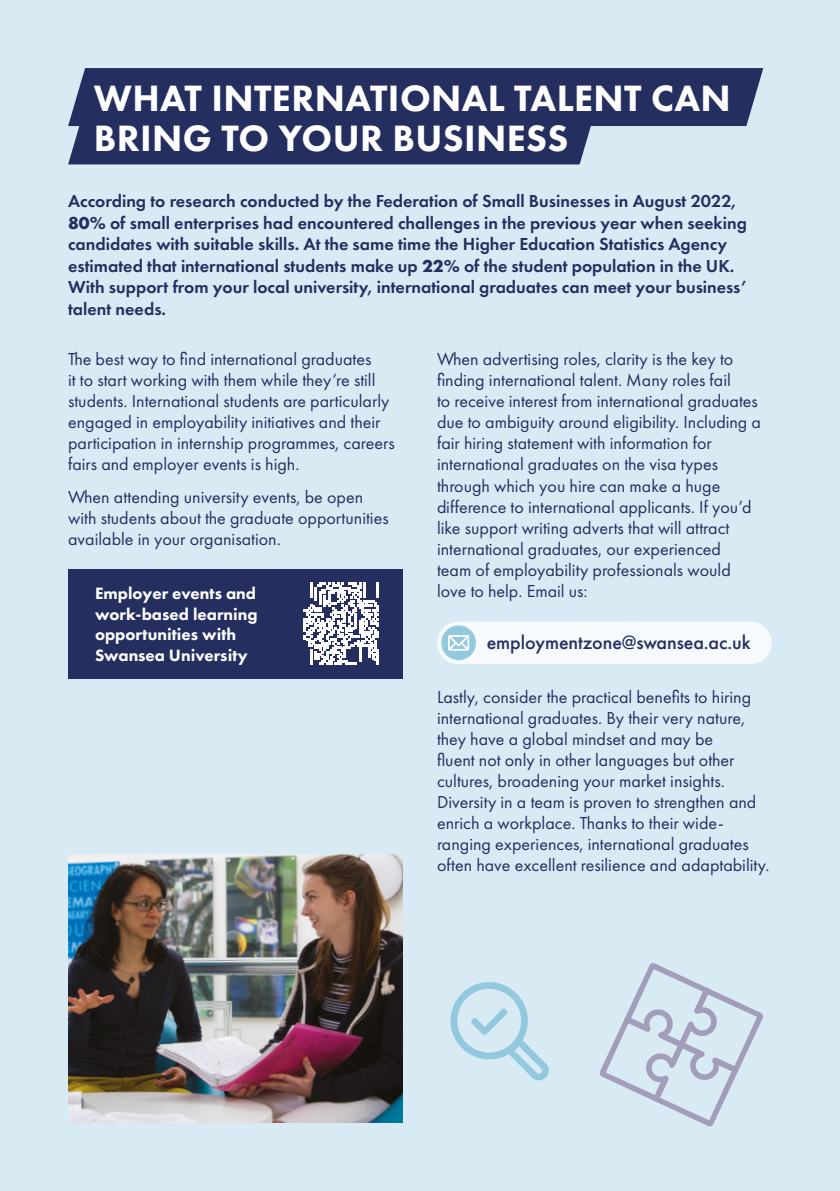
<style>
.page{position:relative;width:840px;height:1191px;background:#fff}
.page>*{position:absolute;margin:0;border:0;box-sizing:border-box;transform-origin:0 0}
.t1{font:800 38px/40px "Futura PT";letter-spacing:.01em;color:#fff}
.t2{font:500 20px "Futura PT";letter-spacing:-.005em;color:#242f60}
.t3{font:18px/21px "Futura PT";color:#242f60}
.t4{font:600 18px/21.6px "Futura PT";color:#242f60}
.t5{font:800 17px/20.4px "Futura PT";color:#fff}
.s1{font-weight:700}
</style>
<div class="page">
<div style="left:0;top:0;width:839px;height:1191px;background:#d8eaf3"></div>
<div style="left:74px;top:68px;width:688px;height:58px;background:#242f60"></div>
<div style="left:68px;top:106px;width:528px;height:58px;background:#242f60"></div>
<div style="left:68px;top:569px;width:335px;height:109px;background:#242f60"></div>
<svg style="left:303px;top:582px;width:76px;height:82px"></svg>
<hr style="left:376px;top:649px;width:3px;height:15px;background:#fff">
<img style="left:68px;top:855px;width:335px;height:268px">
<div style="left:437px;top:621px;width:334px;height:43px;background:#f6fafc;border-radius:21px"></div>
<div style="left:441px;top:625px;width:34px;height:35px;background:#93c9df;border-radius:50%"></div>
<svg style="left:448px;top:635px;width:20px;height:15px"></svg>
<svg style="left:450px;top:982px;width:98px;height:98px"></svg>
<svg style="left:599px;top:963px;width:163px;height:163px"></svg>
<p class="t1" style="left:94px;top:77px;width:638px">WHAT INTERNATIONAL TALENT CAN<br>BRING TO YOUR BUSINESS</p>
<p class="t4" style="left:68px;top:190px;width:680px">According to research conducted by the Federation of Small Businesses in August 2022, <span class="s1">80%</span> of small enterprises had encountered challenges in the previous year when seeking candidates with suitable skills. At the same time the Higher Education Statistics Agency estimated that international students make up <span class="s1">22%</span> of the student population in the UK.<br>With support from your local university, international graduates can meet your business’</p>
<h5 class="t4" style="left:68px;top:298px;width:99px">talent needs.</h5>
<p class="t3" style="left:68px;top:349px;width:328px">The best way to fnd international graduates<br>it to start working with them while they’re still students. International students are particularly engaged in employability initiatives and their participation in internship programmes, careers fairs and employer events is high.</p>
<p class="t3" style="left:68px;top:486px;width:322px">When attending university events, be open with students about the graduate opportunities available in your organisation.</p>
<p class="t5" style="left:95px;top:583px;width:164px">Employer events and work-based learning opportunities with<br>Swansea University</p>
<p class="t3" style="left:437px;top:349px;width:325px">When advertising roles, clarity is the key to fnding international talent. Many roles fail<br>to receive interest from international graduates due to ambiguity around eligibility. Including a fair hiring statement with information for international graduates on the visa types through which you hire can make a huge difference to international applicants. If you’d like support writing adverts that will attract international graduates, our experienced<br>team of employability professionals would love to help. Email us:</p>
<p class="t2" style="left:486px;top:630px;width:265px">employmentzone@swansea.ac.uk</p>
<p class="t3" style="left:437px;top:686px;width:334px">Lastly, consider the practical benefts to hiring international graduates. By their very nature, they have a global mindset and may be<br>fuent not only in other languages but other cultures, broadening your market insights.<br>Diversity in a team is proven to strengthen and enrich a workplace. Thanks to their wide&shy;ranging experiences, international graduates often have excellent resilience and adaptability.</p>
</div>
